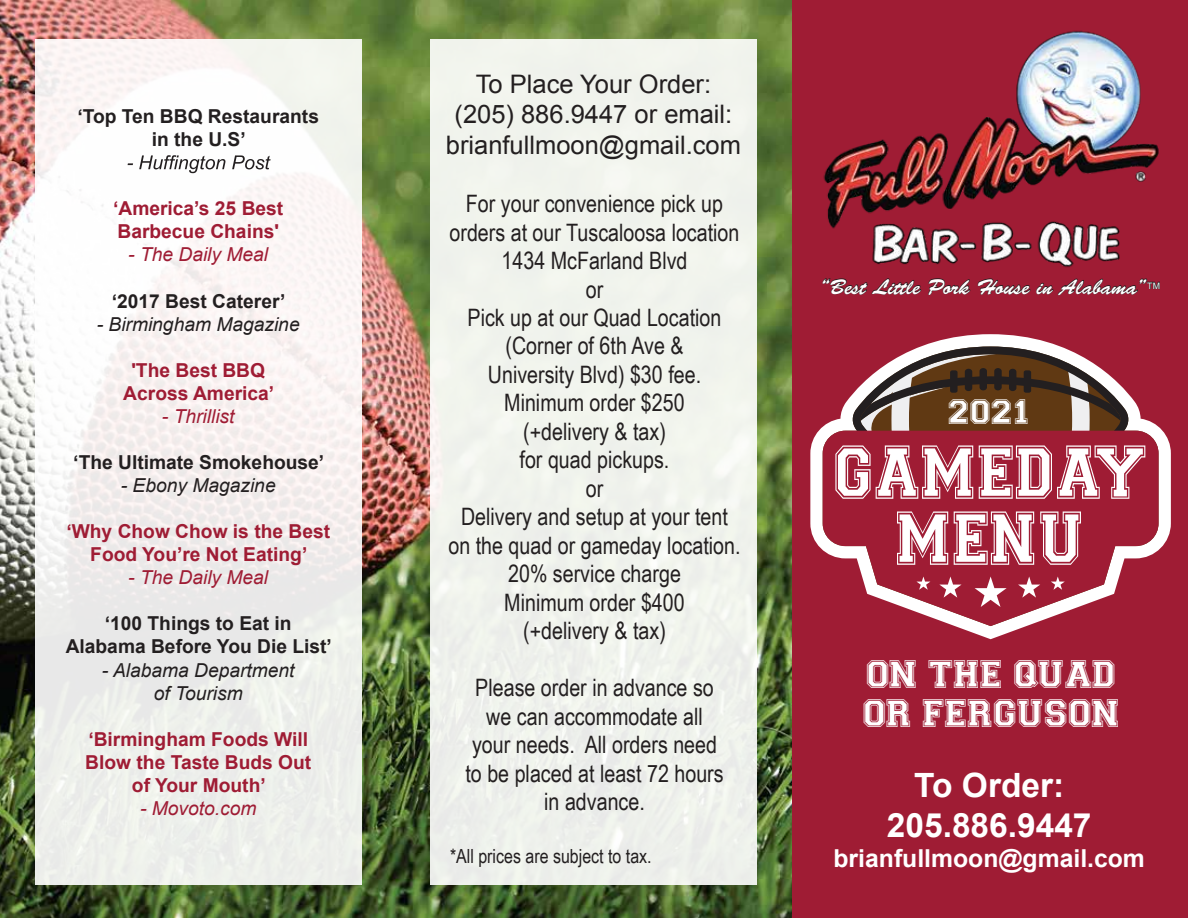
<style>
.page{position:relative;width:1188px;height:918px;background:#fff}
.page>*{position:absolute;margin:0;border:0;box-sizing:border-box;transform-origin:0 0}
.t1{font:76.2px/66px "Varsity";letter-spacing:.02em;color:#fff;text-align:center;scale:.87 1}
.t2{font:39.75px/39px "Varsity";color:#fff}
.t3{font:35.25px "Varsity";color:#fff}
.t4{font:700 33.45px/40.2px "Arial";color:#fff;text-align:center}
.t5{font:25.5px/30.6px "Arial";color:#231f20;text-align:center}
.t6{font:700 24.75px "Arial";color:#fff}
.t7{font:24px/28.5px "Arial Narrow";color:#231f20;text-align:center}
.t8{font:21.3px "Brush Script Std";color:#fff}
.t9{font:19.5px "Arial Narrow";color:#231f20}
.t10{font:700 19.2px/23.1px "Arial";color:#9f1c34;text-align:center}
.t11{font:700 19.2px/23.1px "Arial";color:#231f20;text-align:center}
.t12{font:italic 19.2px/23.1px "Arial";color:#231f20;text-align:center}
.t13{font:italic 19.2px "Arial";color:#9f1c34}
.t14{font:8.85px "Arial";color:#fff}
</style>
<div class="page">
<img style="left:0;top:0;width:792px;height:918px">
<div style="left:793px;top:0;width:395px;height:918px;background:#9f1c34"></div>
<div style="left:430px;top:39px;width:328px;height:846px;background:#f0f3ed"></div>
<svg style="left:831px;top:289px;width:90px;height:6px"></svg>
<svg style="left:928px;top:289px;width:42px;height:6px"></svg>
<svg style="left:980px;top:289px;width:50px;height:6px"></svg>
<svg style="left:1036px;top:289px;width:102px;height:7px"></svg>
<img style="left:822px;top:30px;width:338px;height:259px">
<div style="left:35px;top:39px;width:327px;height:846px;background:linear-gradient(to right,#f5f4f3,#f3f1ee)"></div>
<svg style="left:128px;top:155px;width:143px;height:18px"></svg>
<svg style="left:810px;top:334px;width:361px;height:305px"></svg>
<svg style="left:823px;top:347px;width:336px;height:84px"></svg>
<svg style="left:852px;top:347px;width:278px;height:84px;background:#795749"></svg>
<svg style="left:823px;top:431px;width:336px;height:195px"></svg>
<svg style="left:975px;top:577px;width:32px;height:30px"></svg>
<svg style="left:1018px;top:577px;width:22px;height:21px"></svg>
<svg style="left:1051px;top:577px;width:14px;height:13px"></svg>
<svg style="left:916px;top:577px;width:14px;height:13px"></svg>
<svg style="left:939px;top:577px;width:23px;height:21px"></svg>
<p class="t11" style="left:77px;top:105px;width:243px">‘Top Ten BBQ Restaurants in the U.S’</p>
<p class="t10" style="left:113px;top:198px;width:172px;text-align:left">‘America’s 25 Best<br>Barbecue Chains'</p>
<p class="t13" style="left:128px;top:242px;width:141px">- The Daily Meal</p>
<p class="t11" style="left:112px;top:290px;width:175px">‘2017 Best Caterer’</p>
<p class="t12" style="left:97px;top:313px;width:204px">- Birmingham Magazine</p>
<p class="t10" style="left:123px;top:359px;width:152px">'The Best BBQ<br>Across America’</p>
<p class="t13" style="left:162px;top:404px;width:74px">- Thrillist</p>
<p class="t11" style="left:73px;top:451px;width:252px">‘The Ultimate Smokehouse’</p>
<p class="t12" style="left:121px;top:474px;width:156px">- Ebony Magazine</p>
<p class="t10" style="left:66px;top:521px;width:265px">‘Why Chow Chow is the Best<br>Food You’re Not Eating’</p>
<p class="t13" style="left:128px;top:565px;width:141px">- The Daily Meal</p>
<p class="t11" style="left:66px;top:613px;width:268px">‘100 Things to Eat in<br>Alabama Before You Die List’</p>
<p class="t12" style="left:102px;top:659px;width:194px">- Alabama Department of Tourism</p>
<p class="t10" style="left:85px;top:728px;width:227px">‘Birmingham Foods Will<br>Blow the Taste Buds Out of Your Mouth’</p>
<p class="t13" style="left:140px;top:796px;width:118px">- Movoto.com</p>
<p class="t5" style="left:446px;top:69px;width:297px">To Place Your Order: (205) 886.9447 or email: brianfullmoon@gmail.com</p>
<p class="t7" style="left:448px;top:188px;width:294px">For your convenience pick up orders at our Tuscaloosa location<br>1434 McFarland Blvd<br>or<br>Pick up at our Quad Location (Corner of 6th Ave &amp;<br>University Blvd) $30 fee.<br>Minimum order $250<br>(+delivery &amp; tax)<br>for quad pickups.<br>or<br>Delivery and setup at your tent on the quad or gameday location.<br>20% service charge<br>Minimum order $400<br>(+delivery &amp; tax)</p>
<p class="t7" style="left:465px;top:673px;width:260px">Please order in advance so we can accommodate all your needs. All orders need to be placed at least 72 hours in advance.</p>
<p class="t9" style="left:450px;top:842px;width:203px">*All prices are subject to tax.</p>
<p class="t8" style="left:820px;top:275px;width:329px">“Best Little Pork House in Alabama”</p>
<p class="t14" style="left:1147px;top:280px;width:14px">TM</p>
<h3 class="t3" style="left:948px;top:390px;width:86px">2021</h3>
<h1 class="t1" style="left:833px;top:437px;width:364px">GAMEDAY<br>MENU</h1>
<h2 class="t2" style="left:862px;top:653px;width:259px">ON THE QUAD<br>OR FERGUSON</h2>
<h3 class="t4" style="left:887px;top:767px;width:206px">To Order:<br>205.886.9447</h3>
<p class="t6" style="left:834px;top:842px;width:313px">brianfullmoon@gmail.com</p>
</div>
